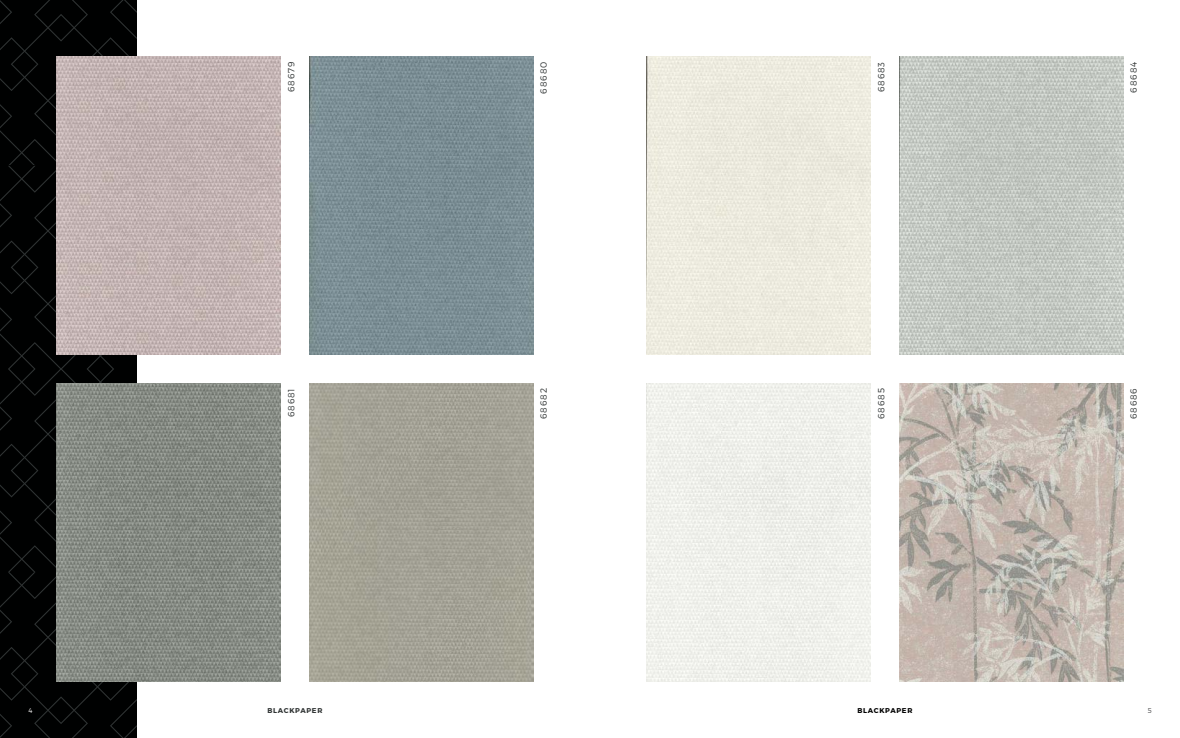
<style>
.page{position:relative;width:1180px;height:738px;background:#fff}
.page>*{position:absolute;margin:0;border:0;box-sizing:border-box;transform-origin:0 0}
.t1{font:300 9px "Montserrat";letter-spacing:.1em;color:#303434}
.t2{font:700 7px "Montserrat";letter-spacing:.1em;color:#303434}
.t3{font:700 7px "Montserrat";letter-spacing:.1em;color:#000}
.t4{font:300 7px "Montserrat";color:#fff}
.t5{font:300 7px "Montserrat";color:#4d4d4f}
</style>
<div class="page">
<svg style="left:0;top:0;width:137px;height:737px;background:#050606"></svg>
<img style="left:57px;top:57px;width:224px;height:297px">
<img style="left:309px;top:57px;width:224px;height:297px">
<img style="left:57px;top:383px;width:224px;height:297px">
<img style="left:899px;top:57px;width:224px;height:297px">
<img style="left:646px;top:383px;width:224px;height:297px">
<img style="left:899px;top:383px;width:224px;height:297px">
<img style="left:309px;top:383px;width:224px;height:297px">
<img style="left:646px;top:57px;width:224px;height:297px">
<p class="t1" style="left:286px;top:92px;width:32px;rotate:-90deg">68679</p>
<p class="t1" style="left:538px;top:93px;width:33px;rotate:-90deg">68680</p>
<p class="t1" style="left:875px;top:92px;width:32px;rotate:-90deg">68683</p>
<p class="t1" style="left:1128px;top:92px;width:32px;rotate:-90deg">68684</p>
<p class="t1" style="left:286px;top:417px;width:30px;rotate:-90deg">68681</p>
<p class="t1" style="left:538px;top:418px;width:32px;rotate:-90deg">68682</p>
<p class="t1" style="left:875px;top:418px;width:32px;rotate:-90deg">68685</p>
<p class="t1" style="left:1128px;top:419px;width:33px;rotate:-90deg">68686</p>
<p class="t2" style="left:267px;top:705px;width:56px">BLACKPAPER</p>
<p class="t3" style="left:857px;top:705px;width:56px">BLACKPAPER</p>
<p class="t4" style="left:28px;top:705px;width:6px">4</p>
<p class="t5" style="left:1147px;top:705px;width:5px">5</p>
</div>
